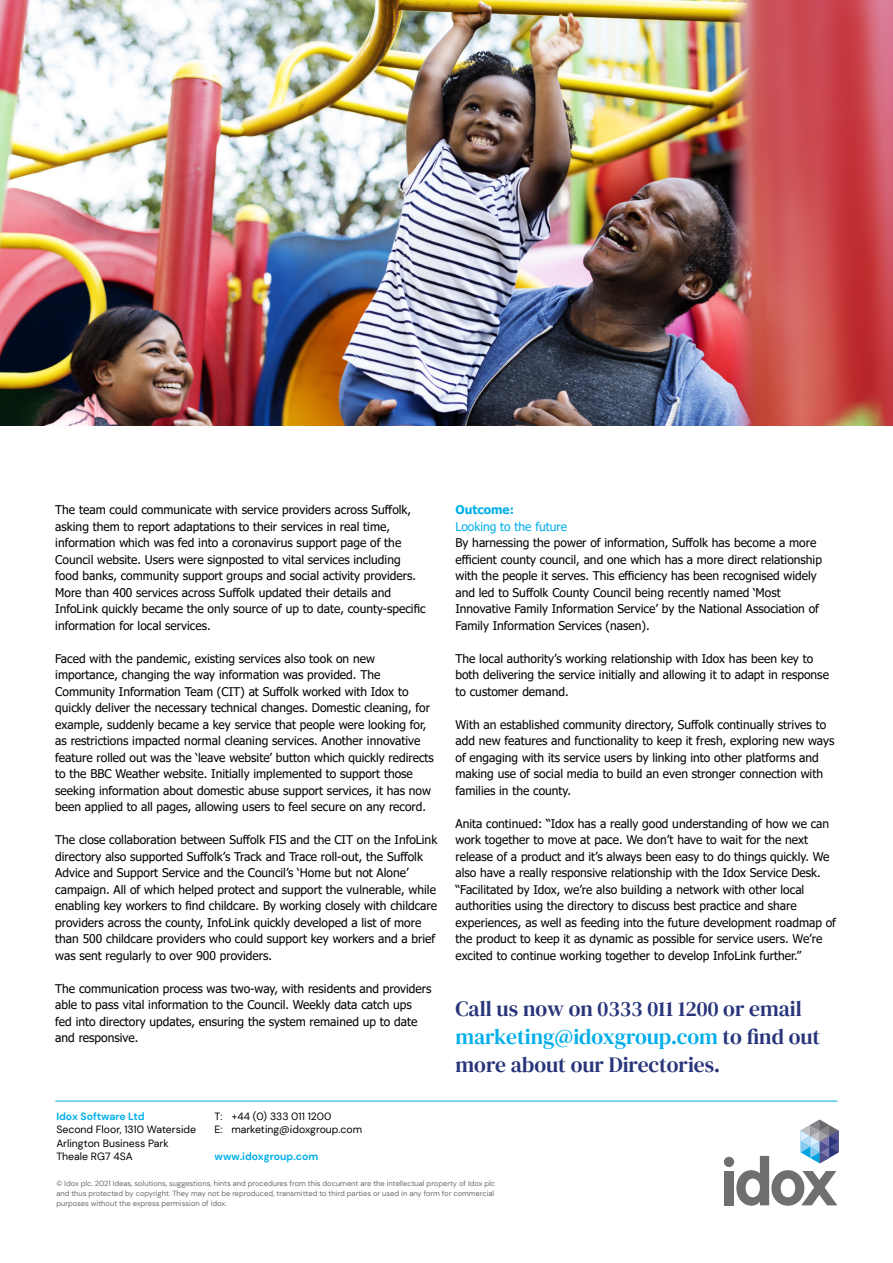
<style>
.page{position:relative;width:893px;height:1263px;background:#fff}
.page>*{position:absolute;margin:0;border:0;box-sizing:border-box;transform-origin:0 0}
.t1{font:21.6px/28px "DM Serif Text";color:#29357b}
.t2{font:12px/16.5px "Tahoma";color:#000}
.t3{font:12px "Tahoma";color:#00afea}
.t4{font:700 12px "Tahoma";color:#00afea}
.t5{font:10.5px/13.5px "DM Sans";color:#000}
.t6{font:700 10.5px "DM Sans";color:#00afea}
.t7{font:7.5px/9.8px "DM Sans";color:#6b696e}
.s1{color:#00afea}
</style>
<div class="page">
<hr style="left:55px;top:1101px;width:783px;height:1px;background:#00afea">
<svg style="left:736px;top:1119px;width:103px;height:87px"></svg>
<div style="left:724px;top:1171px;width:10px;height:34px;background:#706f6f"></div>
<div style="left:724px;top:1157px;width:10px;height:10px;background:#706f6f;border-radius:50%"></div>
<img style="left:0;top:0;width:893px;height:425px">
<p class="t2" style="left:55px;top:502px;width:372px">The team could communicate with service providers across Suffolk, asking them to report adaptations to their services in real time, information which was fed into a coronavirus support page of the Council website. Users were signposted to vital services including food banks, community support groups and social activity providers.<br>More than 400 services across Suffolk updated their details and InfoLink quickly became the only source of up to date, county-specific information for local services.</p>
<p class="t2" style="left:55px;top:651px;width:380px">Faced with the pandemic, existing services also took on new importance, changing the way information was provided. The Community Information Team (CIT) at Suffolk worked with Idox to quickly deliver the necessary technical changes. Domestic cleaning, for example, suddenly became a key service that people were looking for, as restrictions impacted normal cleaning services. Another innovative feature rolled out was the ‘leave website’ button which quickly redirects to the BBC Weather website. Initially implemented to support those seeking information about domestic abuse support services, it has now been applied to all pages, allowing users to feel secure on any record.</p>
<p class="t2" style="left:55px;top:832px;width:384px">The close collaboration between Suffolk FIS and the CIT on the InfoLink directory also supported Suffolk’s Track and Trace roll-out, the Suffolk Advice and Support Service and the Council’s ‘Home but not Alone’ campaign. All of which helped protect and support the vulnerable, while enabling key workers to find childcare. By working closely with childcare providers across the county, InfoLink quickly developed a list of more than 500 childcare providers who could support key workers and a brief was sent regularly to over 900 providers.</p>
<p class="t2" style="left:55px;top:981px;width:378px">The communication process was two-way, with residents and providers able to pass vital information to the Council. Weekly data catch ups<br>fed into directory updates, ensuring the system remained up to date and responsive.</p>
<p class="t4" style="left:455px;top:501px;width:60px">Outcome:</p>
<p class="t3" style="left:455px;top:518px;width:113px">Looking to the future</p>
<p class="t2" style="left:455px;top:535px;width:368px">By harnessing the power of information, Suffolk has become a more efficient county council, and one which has a more direct relationship with the people it serves. This efficiency has been recognised widely and led to Suffolk County Council being recently named ‘Most Innovative Family Information Service’ by the National Association of Family Information Services (nasen).</p>
<p class="t2" style="left:455px;top:651px;width:375px">The local authority’s working relationship with Idox has been key to both delivering the service initially and allowing it to adapt in response to customer demand.</p>
<p class="t2" style="left:455px;top:717px;width:380px">With an established community directory, Suffolk continually strives to add new features and functionality to keep it fresh, exploring new ways of engaging with its service users by linking into other platforms and making use of social media to build an even stronger connection with families in the county.</p>
<p class="t2" style="left:455px;top:816px;width:382px">Anita continued: “Idox has a really good understanding of how we can work together to move at pace. We don’t have to wait for the next release of a product and it’s always been easy to do things quickly. We also have a really responsive relationship with the Idox Service Desk. “Facilitated by Idox, we’re also building a network with other local authorities using the directory to discuss best practice and share experiences, as well as feeding into the future development roadmap of the product to keep it as dynamic as possible for service users. We’re excited to continue working together to develop InfoLink further.”</p>
<h1 class="t1" style="left:455px;top:995px;width:366px">Call us now on 0333 011 1200 or email <span class="s1">marketing@idoxgroup.com</span> to find out more about our Directories.</h1>
<p class="t5" style="left:215px;top:1109px;width:149px">T: +44 (0) 333 011 1200<br>E: marketing@idoxgroup.com</p>
<p class="t6" style="left:215px;top:1150px;width:105px">www.idoxgroup.com</p>
<p class="t6" style="left:56px;top:1109px;width:90px">Idox Software Ltd</p>
<p class="t5" style="left:56px;top:1123px;width:141px">Second Floor, 1310 Waterside<br>Arlington Business Park<br>Theale RG7 4SA</p>
<p class="t7" style="left:56px;top:1178px;width:440px">© Idox plc. 2021 Ideas, solutions, suggestions, hints and procedures from this document are the intellectual property of Idox plc and thus protected by copyright. They may not be reproduced, transmitted to third parties or used in any form for commercial purposes without the express permission of Idox.</p>
</div>
